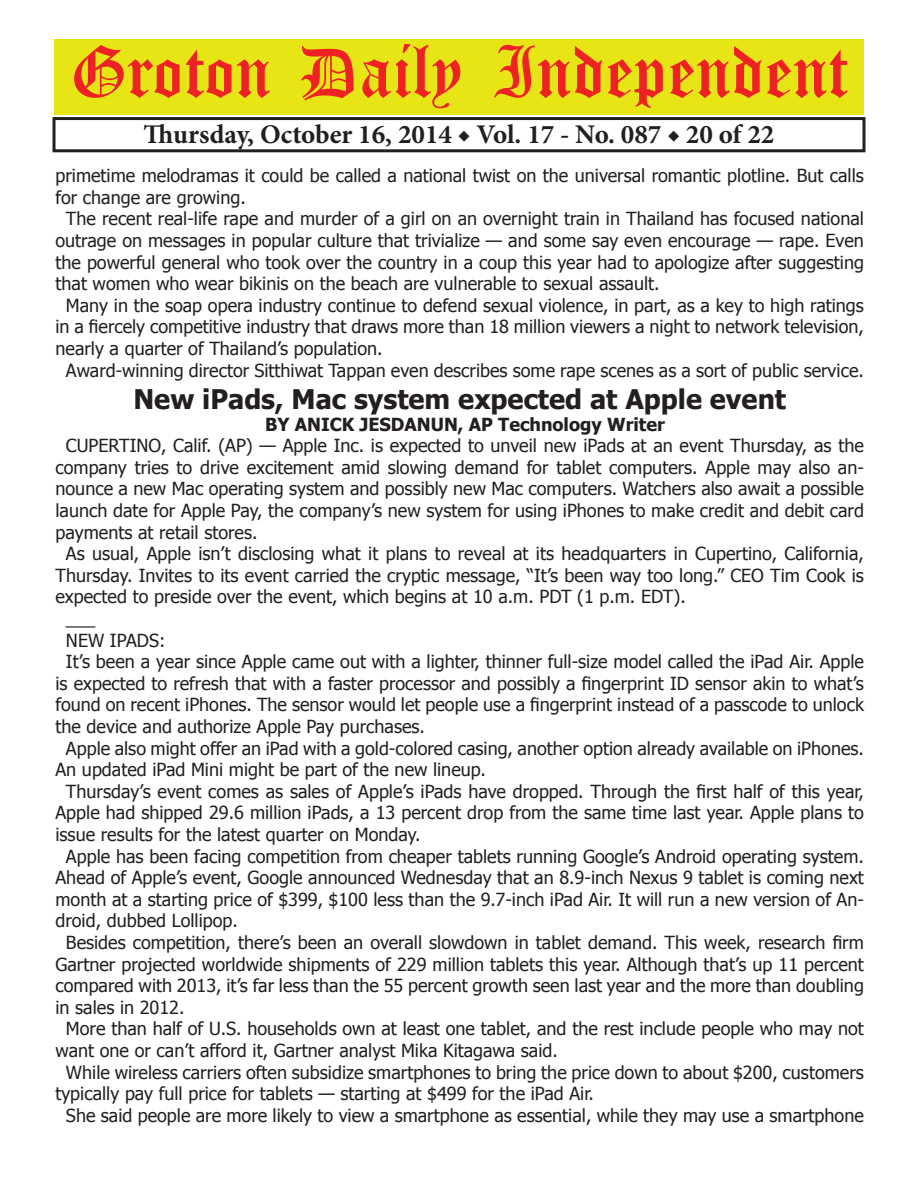
<style>
.page{position:relative;width:918px;height:1188px;background:#fff}
.page>*{position:absolute;margin:0;border:0;box-sizing:border-box;transform-origin:0 0}
.t1{font:54px "Old English Five";color:#ee2123}
.t2{font:700 27px "Minion Pro";color:#231f20}
.t3{font:700 27px "Tahoma";color:#231f20}
.t4{font:18px "Tahoma";color:#231f20}
.t5{font:700 18px "Tahoma";color:#231f20}
</style>
<div class="page">
<div style="left:52px;top:117px;width:814px;height:35px;border:3px solid #231f20"></div>
<div style="left:54px;top:40px;width:810px;height:75px;background:#e7e515"></div>
<h1 class="t1" style="left:70px;top:47px;width:779px">Groton Daily Independent</h1>
<h2 class="t2" style="left:144px;top:116px;width:632px">Thursday, October 16, 2014 ◆ Vol. 17 - No. 087 ◆ 20 of 22</h2>
<p class="t4" style="left:56px;top:164px;width:810px">primetime melodramas it could be called a national twist on the universal romantic plotline. But calls</p>
<p class="t4" style="left:56px;top:185px;width:192px">for change are growing.</p>
<p class="t4" style="left:66px;top:207px;width:800px">The recent real-life rape and murder of a girl on an overnight train in Thailand has focused national</p>
<p class="t4" style="left:56px;top:228px;width:810px">outrage on messages in popular culture that trivialize — and some say even encourage — rape. Even</p>
<p class="t4" style="left:56px;top:250px;width:810px">the powerful general who took over the country in a coup this year had to apologize after suggesting</p>
<p class="t4" style="left:56px;top:272px;width:606px">that women who wear bikinis on the beach are vulnerable to sexual assault.</p>
<p class="t4" style="left:66px;top:293px;width:799px">Many in the soap opera industry continue to defend sexual violence, in part, as a key to high ratings</p>
<p class="t4" style="left:56px;top:315px;width:810px">in a fiercely competitive industry that draws more than 18 million viewers a night to network television,</p>
<p class="t4" style="left:56px;top:336px;width:329px">nearly a quarter of Thailand’s population.</p>
<p class="t4" style="left:66px;top:358px;width:799px">Award-winning director Sitthiwat Tappan even describes some rape scenes as a sort of public service.</p>
<h2 class="t3" style="left:133px;top:380px;width:654px">New iPads, Mac system expected at Apple event</h2>
<p class="t5" style="left:265px;top:411px;width:401px">BY ANICK JESDANUN, AP Technology Writer</p>
<p class="t4" style="left:66px;top:434px;width:799px">CUPERTINO, Calif. (AP) — Apple Inc. is expected to unveil new iPads at an event Thursday, as the</p>
<p class="t4" style="left:56px;top:455px;width:810px">company tries to drive excitement amid slowing demand for tablet computers. Apple may also an-</p>
<p class="t4" style="left:56px;top:477px;width:810px">nounce a new Mac operating system and possibly new Mac computers. Watchers also await a possible</p>
<p class="t4" style="left:56px;top:498px;width:810px">launch date for Apple Pay, the company’s new system for using iPhones to make credit and debit card</p>
<p class="t4" style="left:56px;top:520px;width:204px">payments at retail stores.</p>
<p class="t4" style="left:66px;top:542px;width:799px">As usual, Apple isn’t disclosing what it plans to reveal at its headquarters in Cupertino, California,</p>
<p class="t4" style="left:56px;top:563px;width:810px">Thursday. Invites to its event carried the cryptic message, “It’s been way too long.” CEO Tim Cook is</p>
<p class="t4" style="left:56px;top:585px;width:632px">expected to preside over the event, which begins at 10 a.m. PDT (1 p.m. EDT).</p>
<p class="t4" style="left:66px;top:606px;width:31px">___</p>
<p class="t4" style="left:66px;top:628px;width:101px">NEW IPADS:</p>
<p class="t4" style="left:66px;top:650px;width:799px">It’s been a year since Apple came out with a lighter, thinner full-size model called the iPad Air. Apple</p>
<p class="t4" style="left:56px;top:671px;width:810px">is expected to refresh that with a faster processor and possibly a fingerprint ID sensor akin to what’s</p>
<p class="t4" style="left:56px;top:693px;width:810px">found on recent iPhones. The sensor would let people use a fingerprint instead of a passcode to unlock</p>
<p class="t4" style="left:56px;top:714px;width:371px">the device and authorize Apple Pay purchases.</p>
<p class="t4" style="left:66px;top:736px;width:800px">Apple also might offer an iPad with a gold-colored casing, another option already available on iPhones.</p>
<p class="t4" style="left:56px;top:758px;width:432px">An updated iPad Mini might be part of the new lineup.</p>
<p class="t4" style="left:66px;top:779px;width:800px">Thursday’s event comes as sales of Apple’s iPads have dropped. Through the first half of this year,</p>
<p class="t4" style="left:56px;top:801px;width:810px">Apple had shipped 29.6 million iPads, a 13 percent drop from the same time last year. Apple plans to</p>
<p class="t4" style="left:56px;top:822px;width:367px">issue results for the latest quarter on Monday.</p>
<p class="t4" style="left:66px;top:844px;width:799px">Apple has been facing competition from cheaper tablets running Google’s Android operating system.</p>
<p class="t4" style="left:56px;top:866px;width:810px">Ahead of Apple’s event, Google announced Wednesday that an 8.9-inch Nexus 9 tablet is coming next</p>
<p class="t4" style="left:56px;top:887px;width:810px">month at a starting price of $399, $100 less than the 9.7-inch iPad Air. It will run a new version of An-</p>
<p class="t4" style="left:56px;top:909px;width:184px">droid, dubbed Lollipop.</p>
<p class="t4" style="left:66px;top:930px;width:799px">Besides competition, there’s been an overall slowdown in tablet demand. This week, research firm</p>
<p class="t4" style="left:56px;top:952px;width:810px">Gartner projected worldwide shipments of 229 million tablets this year. Although that’s up 11 percent</p>
<p class="t4" style="left:56px;top:974px;width:810px">compared with 2013, it’s far less than the 55 percent growth seen last year and the more than doubling</p>
<p class="t4" style="left:56px;top:995px;width:131px">in sales in 2012.</p>
<p class="t4" style="left:66px;top:1017px;width:799px">More than half of U.S. households own at least one tablet, and the rest include people who may not</p>
<p class="t4" style="left:56px;top:1038px;width:504px">want one or can’t afford it, Gartner analyst Mika Kitagawa said.</p>
<p class="t4" style="left:66px;top:1060px;width:799px">While wireless carriers often subsidize smartphones to bring the price down to about $200, customers</p>
<p class="t4" style="left:56px;top:1082px;width:540px">typically pay full price for tablets — starting at $499 for the iPad Air.</p>
<p class="t4" style="left:66px;top:1103px;width:799px">She said people are more likely to view a smartphone as essential, while they may use a smartphone</p>
</div>
